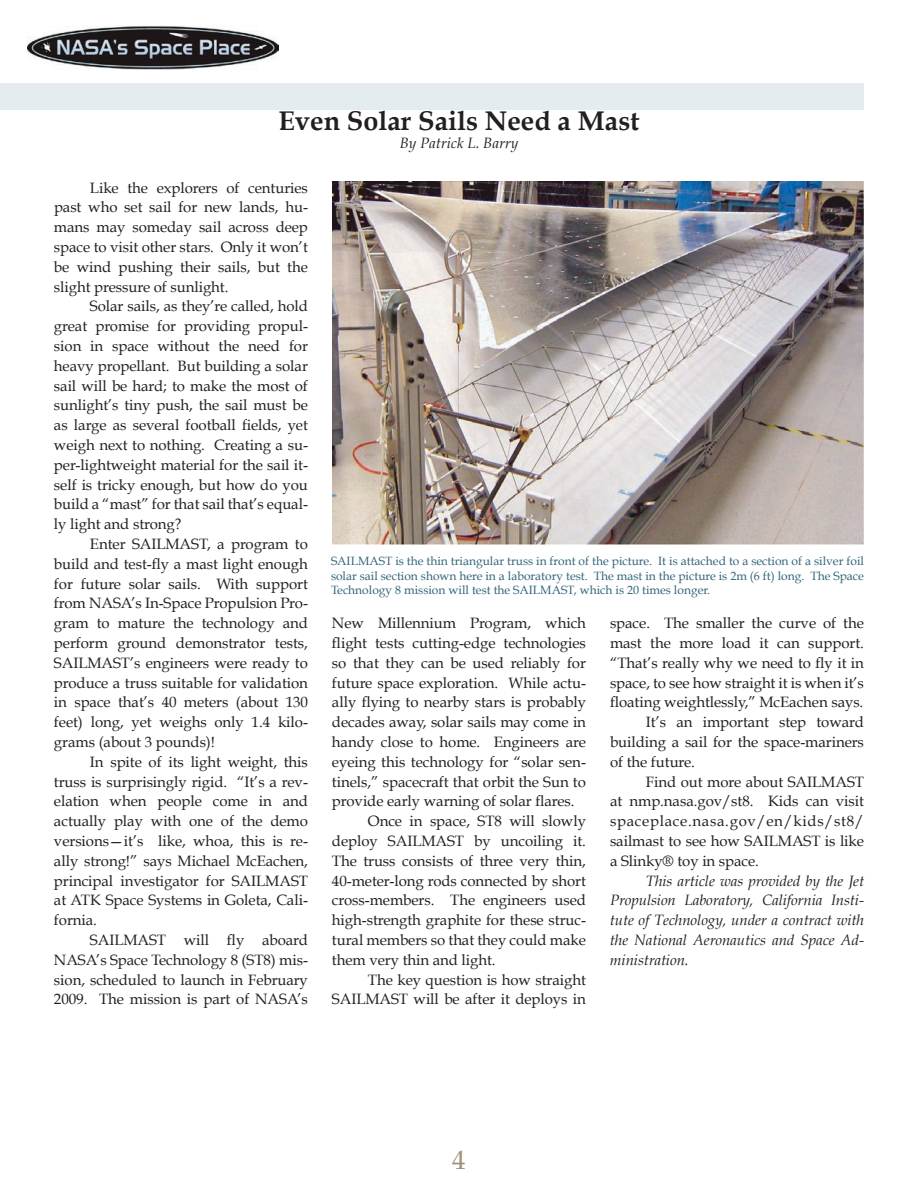
<style>
.page{position:relative;width:918px;height:1188px;background:#fff}
.page>*{position:absolute;margin:0;border:0;box-sizing:border-box;transform-origin:0 0}
.t1{font:700 27px "Book Antiqua";color:#231f20}
.t2{font:27px "Book Antiqua";color:#a19175}
.t3{font:15px/19.8px "Book Antiqua";letter-spacing:-.005em;color:#231f20;text-align:justify}
.t4{font:italic 15px/19.8px "Book Antiqua";letter-spacing:-.005em;color:#231f20;text-align:justify}
.t5{font:15px "Book Antiqua";letter-spacing:.045em;color:#231f20}
.t6{font:12px/14.4px "Book Antiqua";color:#31657a;text-align:justify}
</style>
<div class="page">
<div style="left:0;top:83px;width:864px;height:27px;background:#e4ecf0"></div>
<img style="left:27px;top:26px;width:251px;height:43px">
<img style="left:333px;top:181px;width:531px;height:363px">
<h1 class="t1" style="left:279px;top:105px;width:362px">Even Solar Sails Need a Mast</h1>
<p class="t4" style="left:400px;top:133px;width:120px">By Patrick L. Barry</p>
<p class="t3" style="left:54px;top:178px;width:255px;text-indent:36px">Like the explorers of centuries past who set sail for new lands, hu&shy;mans may someday sail across deep space to visit other stars. Only it won’t be wind pushing their sails, but the slight pressure of sunlight.</p>
<p class="t3" style="left:54px;top:296px;width:256px;text-indent:36px">Solar sails, as they’re called, hold great promise for providing propul&shy;sion in space without the need for heavy propellant. But building a solar sail will be hard; to make the most of sunlight’s tiny push, the sail must be as large as several football fields, yet weigh next to nothing. Creating a su&shy;per-lightweight material for the sail it&shy;self is tricky enough, but how do you build a “mast” for that sail that’s equal&shy;ly light and strong?</p>
<p class="t3" style="left:54px;top:534px;width:256px;text-indent:36px">Enter SAILMAST, a program to build and test-fly a mast light enough for future solar sails. With support from NASA’s In-Space Propulsion Pro&shy;gram to mature the technology and perform ground demonstrator tests, SAILMAST’s engineers were ready to produce a truss suitable for validation in space that’s 40 meters (about 130 feet) long, yet weighs only 1.4 kilo&shy;grams (about 3 pounds)!</p>
<p class="t3" style="left:54px;top:752px;width:256px;text-indent:36px">In spite of its light weight, this truss is surprisingly rigid. “It’s a rev&shy;elation when people come in and actually play with one of the demo versions—it’s like, whoa, this is re&shy;ally strong!” says Michael McEachen, principal investigator for SAILMAST at ATK Space Systems in Goleta, Cali&shy;fornia.</p>
<p class="t3" style="left:54px;top:930px;width:256px;text-indent:36px">SAILMAST will fly aboard NASA’s Space Technology 8 (ST8) mis&shy;sion, scheduled to launch in February 2009. The mission is part of NASA’s</p>
<p class="t6" style="left:331px;top:554px;width:535px">SAILMAST is the thin triangular truss in front of the picture. It is attached to a section of a silver foil solar sail section shown here in a laboratory test. The mast in the picture is 2m (6 ft) long. The Space Technology 8 mission will test the SAILMAST, which is 20 times longer.</p>
<p class="t3" style="left:332px;top:613px;width:256px">New Millennium Program, which</p>
<p class="t3" style="left:332px;top:633px;width:255px">flight tests cutting-edge technologies</p>
<p class="t3" style="left:332px;top:653px;width:255px">so that they can be used reliably for</p>
<p class="t3" style="left:332px;top:673px;width:255px">future space exploration. While actu-</p>
<p class="t3" style="left:332px;top:692px;width:256px">ally flying to nearby stars is probably</p>
<p class="t3" style="left:332px;top:712px;width:256px">decades away, solar sails may come in</p>
<p class="t3" style="left:332px;top:732px;width:256px">handy close to home. Engineers are</p>
<p class="t3" style="left:332px;top:752px;width:255px">eyeing this technology for “solar sen-</p>
<p class="t3" style="left:332px;top:772px;width:255px">tinels,” spacecraft that orbit the Sun to</p>
<p class="t3" style="left:332px;top:791px;width:244px">provide early warning of solar flares.</p>
<p class="t3" style="left:368px;top:811px;width:220px">Once in space, ST8 will slowly</p>
<p class="t3" style="left:332px;top:831px;width:255px">deploy SAILMAST by uncoiling it.</p>
<p class="t3" style="left:332px;top:851px;width:255px">The truss consists of three very thin,</p>
<p class="t3" style="left:332px;top:871px;width:256px">40-meter-long rods connected by short</p>
<p class="t3" style="left:332px;top:890px;width:256px">cross-members. The engineers used</p>
<p class="t3" style="left:332px;top:910px;width:255px">high-strength graphite for these struc-</p>
<p class="t3" style="left:332px;top:930px;width:256px">tural members so that they could make</p>
<p class="t3" style="left:332px;top:950px;width:165px">them very thin and light.</p>
<p class="t3" style="left:368px;top:970px;width:219px">The key question is how straight</p>
<p class="t3" style="left:332px;top:989px;width:256px">SAILMAST will be after it deploys in</p>
<p class="t3" style="left:610px;top:613px;width:255px">space. The smaller the curve of the</p>
<p class="t3" style="left:610px;top:633px;width:255px">mast the more load it can support.</p>
<p class="t3" style="left:610px;top:653px;width:256px">“That’s really why we need to fly it in</p>
<p class="t3" style="left:610px;top:673px;width:255px">space, to see how straight it is when it’s</p>
<p class="t3" style="left:610px;top:692px;width:255px">floating weightlessly,” McEachen says.</p>
<p class="t3" style="left:646px;top:712px;width:219px">It’s an important step toward</p>
<p class="t3" style="left:610px;top:732px;width:256px">building a sail for the space-mariners</p>
<p class="t3" style="left:610px;top:752px;width:87px">of the future.</p>
<p class="t3" style="left:646px;top:772px;width:220px">Find out more about SAILMAST</p>
<p class="t3" style="left:610px;top:791px;width:256px">at nmp.nasa.gov/st8. Kids can visit</p>
<p class="t5" style="left:610px;top:812px;width:255px">spaceplace.nasa.gov/en/kids/st8/</p>
<p class="t3" style="left:610px;top:831px;width:256px">sailmast to see how SAILMAST is like</p>
<p class="t3" style="left:610px;top:851px;width:151px">a Slinky® toy in space.</p>
<p class="t4" style="left:610px;top:871px;width:256px;text-indent:36px">This article was provided by the Jet Propulsion Laboratory, California Insti&shy;tute of Technology, under a contract with the National Aeronautics and Space Ad&shy;ministration.</p>
<h1 class="t2" style="left:452px;top:1143px;width:15px">4</h1>
</div>
